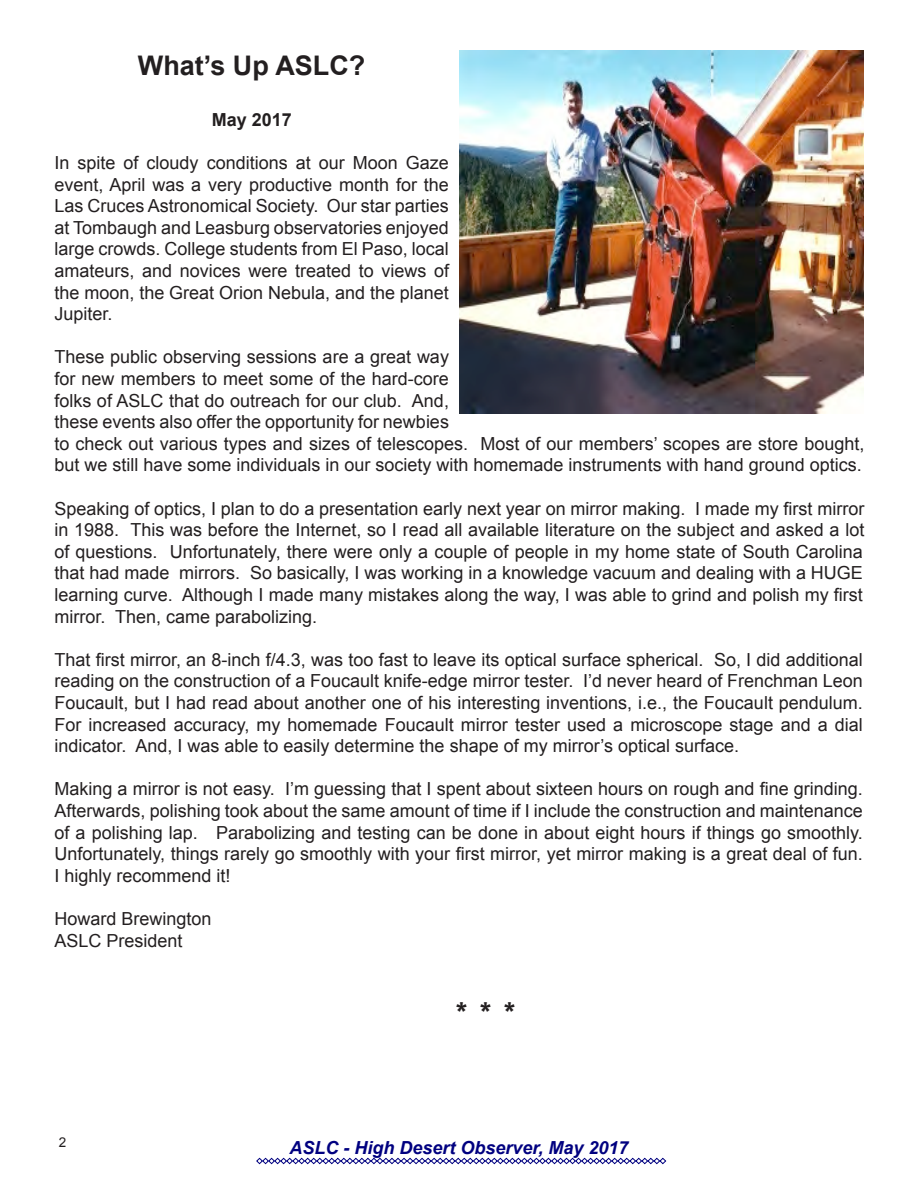
<style>
.page{position:relative;width:918px;height:1188px;background:#fff}
.page>*{position:absolute;margin:0;border:0;box-sizing:border-box;transform-origin:0 0}
.t1{font:700 27px "Arial";color:#231f20}
.t2{font:900 27px "Arial";color:#231f20}
.t3{font:18px/21.6px "Arial";color:#231f20;text-align:justify}
.t4{font:italic 700 18px "Arial";color:#000080}
.t5{font:700 18px "Arial";color:#231f20}
.t6{font:13.5px "Arial";color:#231f20}
</style>
<div class="page">
<svg style="left:256px;top:1158px;width:410px;height:6px"></svg>
<img style="left:460px;top:51px;width:403px;height:363px">
<p class="t1" style="left:138px;top:48px;width:229px">What’s Up ASLC?</p>
<p class="t5" style="left:212px;top:108px;width:82px">May 2017</p>
<p class="t3" style="left:54px;top:152px;width:396px">In spite of cloudy conditions at our Moon Gaze event, April was a very productive month for the Las Cruces Astronomical Society. Our star parties at Tombaugh and Leasburg observatories enjoyed large crowds. College students from El Paso, local amateurs, and novices were treated to views of the moon, the Great Orion Nebula, and the planet Jupiter.</p>
<p class="t3" style="left:54px;top:347px;width:811px;text-align:left">These public observing sessions are a great way<br>for new members to meet some of the hard-core<br>folks of ASLC that do outreach for our club. And,<br>these events also offer the opportunity for newbies<br>to check out various types and sizes of telescopes. Most of our members’ scopes are store bought, but we still have some individuals in our society with homemade instruments with hand ground optics.</p>
<p class="t3" style="left:54px;top:498px;width:811px">Speaking of optics, I plan to do a presentation early next year on mirror making. I made my first mirror in 1988. This was before the Internet, so I read all available literature on the subject and asked a lot of questions. Unfortunately, there were only a couple of people in my home state of South Carolina that had made mirrors. So basically, I was working in a knowledge vacuum and dealing with a HUGE learning curve. Although I made many mistakes along the way, I was able to grind and polish my first mirror. Then, came parabolizing.</p>
<p class="t3" style="left:54px;top:649px;width:810px">That first mirror, an 8-inch f/4.3, was too fast to leave its optical surface spherical. So, I did additional reading on the construction of a Foucault knife-edge mirror tester. I’d never heard of Frenchman Leon Foucault, but I had read about another one of his interesting inventions, i.e., the Foucault pendulum.<br>For increased accuracy, my homemade Foucault mirror tester used a microscope stage and a dial indicator. And, I was able to easily determine the shape of my mirror’s optical surface.</p>
<p class="t3" style="left:54px;top:779px;width:810px">Making a mirror is not easy. I’m guessing that I spent about sixteen hours on rough and fine grinding.<br>Afterwards, polishing took about the same amount of time if I include the construction and maintenance of a polishing lap. Parabolizing and testing can be done in about eight hours if things go smoothly.<br>Unfortunately, things rarely go smoothly with your first mirror, yet mirror making is a great deal of fun.<br>I highly recommend it!</p>
<p class="t3" style="left:54px;top:908px;width:159px">Howard Brewington</p>
<p class="t3" style="left:54px;top:930px;width:130px">ASLC President</p>
<p class="t6" style="left:59px;top:1133px;width:9px">2</p>
<p class="t2" style="left:454px;top:993px;width:65px">* * *</p>
<p class="t4" style="left:289px;top:1136px;width:341px">ASLC - High Desert Observer, May 2017</p>
</div>
